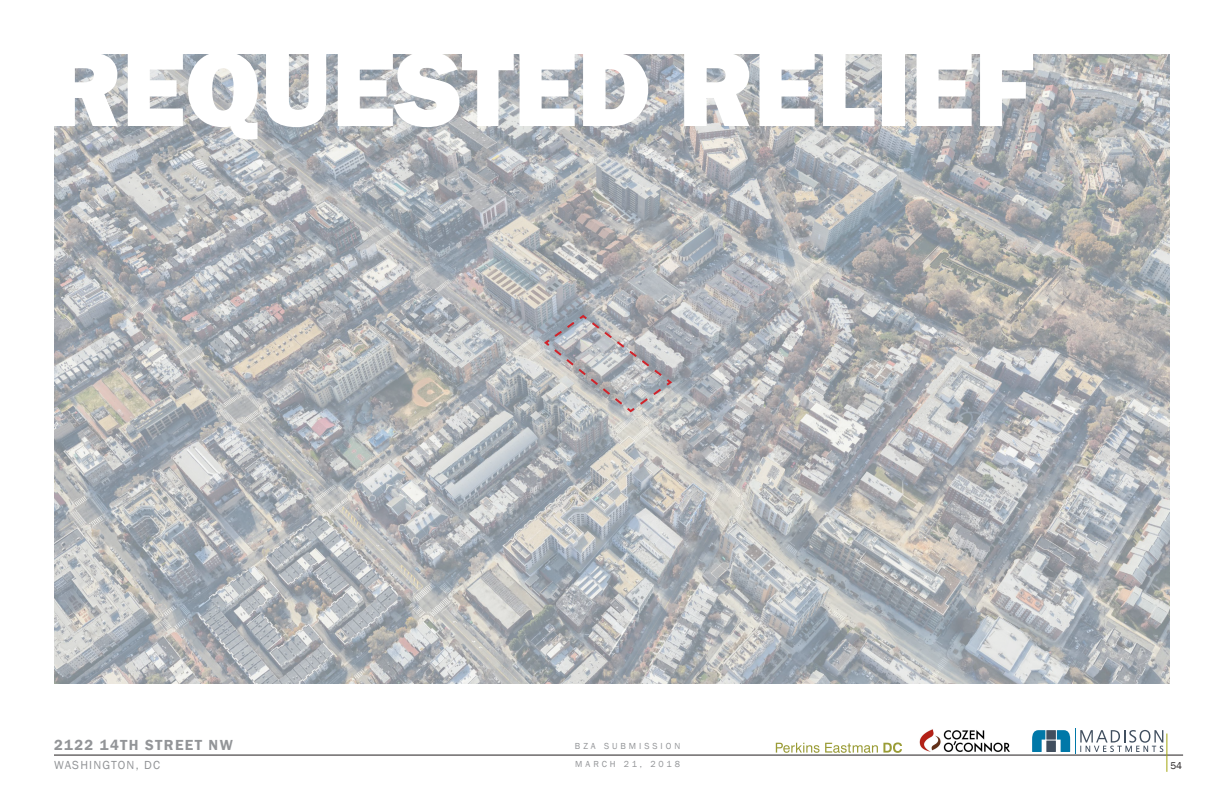
<style>
.page{position:relative;width:1224px;height:792px;background:#fff}
.page>*{position:absolute;margin:0;border:0;box-sizing:border-box;transform-origin:0 0}
.t1{font:800 110px "Franklin Gothic";letter-spacing:-.005em;color:#fff}
.t2{font:600 15px "Franklin Gothic";letter-spacing:.09em;color:#939598}
.t3{font:12px "Franklin Gothic";letter-spacing:.1em;color:#939598}
.t4{font:10px "Franklin Gothic";color:#231f20}
.t5{font:9px "Franklin Gothic";letter-spacing:.33em;color:#939598}
</style>
<div class="page">
<svg style="left:776px;top:742px;width:126px;height:11px"></svg>
<hr style="left:54px;top:755px;width:1129px;height:1px;background:#231f20">
<hr style="left:1167px;top:734px;width:1px;height:38px;background:#a3a50e">
<svg style="left:1032px;top:728px;width:131px;height:26px"></svg>
<img style="left:920px;top:729px;width:90px;height:23px">
<img style="left:54px;top:54px;width:1116px;height:630px">
<svg style="left:542px;top:314px;width:132px;height:100px;background:#b8b6ba"></svg>
<p class="t1" style="left:46px;top:18px;width:989px">REQUESTED RELIEF</p>
<h2 class="t2" style="left:54px;top:736px;width:180px">2122 14TH STREET NW</h2>
<p class="t5" style="left:575px;top:741px;width:107px">BZA SUBMISSION</p>
<h3 class="t3" style="left:54px;top:758px;width:107px">WASHINGTON, DC</h3>
<p class="t5" style="left:575px;top:758px;width:106px">MARCH 21, 2018</p>
<p class="t4" style="left:1170px;top:759px;width:13px">54</p>
</div>
